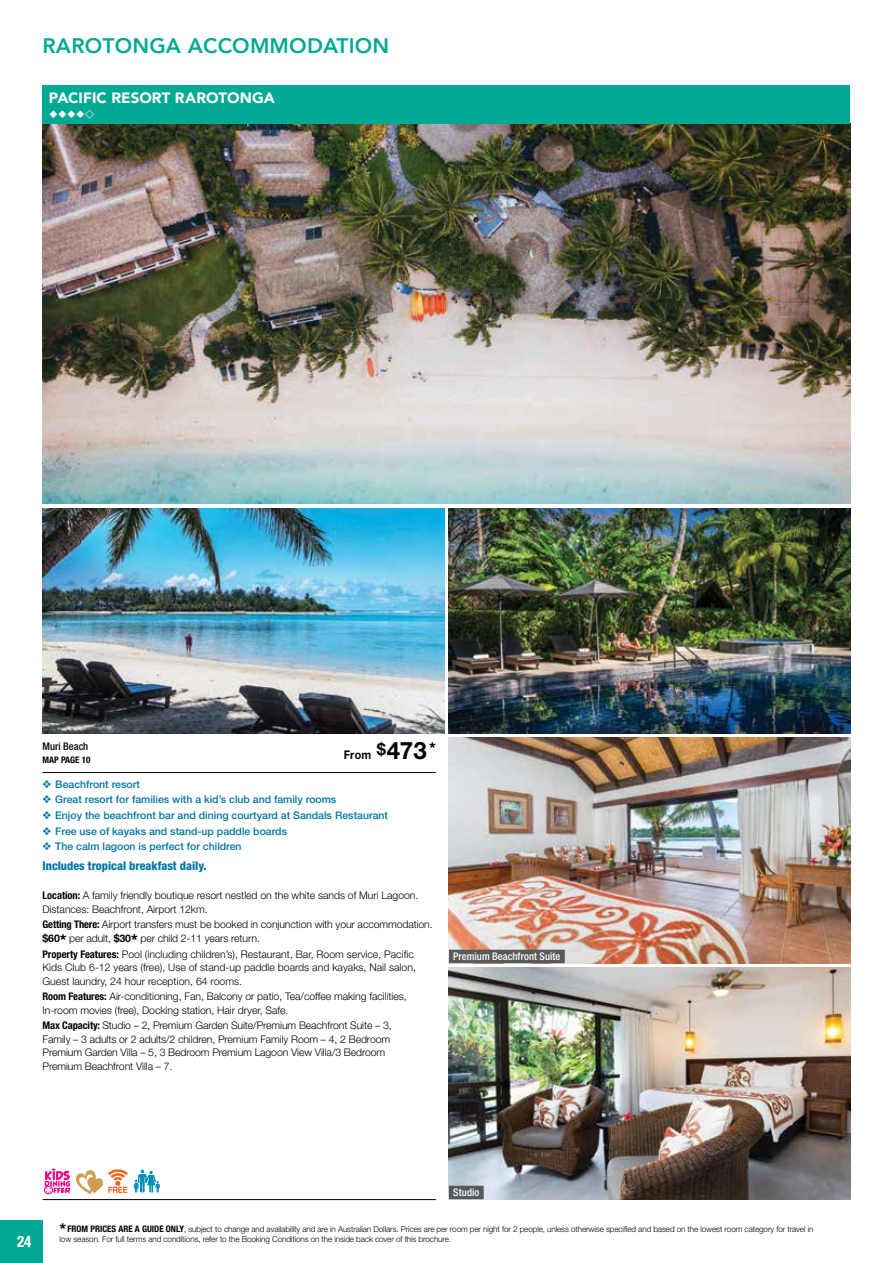
<style>
.page{position:relative;width:893px;height:1263px;background:#fff}
.page>*{position:absolute;margin:0;border:0;box-sizing:border-box;transform-origin:0 0}
.t1{font:800 21px "Avenir";letter-spacing:.01em;color:#00a994}
.t2{font:700 condensed 15.75px "Helvetica Neue LT Std";color:#fff;scale:.95 1}
.t3{font:900 15px "Avenir";letter-spacing:.005em;color:#fff}
.t4{font:800 condensed 12px "Helvetica Neue LT Std";color:#0076a3}
.t5{font:700 12px "Helvetica Neue LT Std";color:#000;scale:.9 1}
.t6{font:300 10.5px/13.5px "Helvetica Neue LT Std";letter-spacing:-.005em;color:#000}
.t7{font:500 10.5px "Helvetica Neue LT Std";color:#0076a3}
.t8{font:500 condensed 10.5px "Helvetica Neue LT Std";letter-spacing:.01em;color:#fff}
.t9{font:500 condensed 10.5px "Helvetica Neue LT Std";color:#000}
.t10{font:700 condensed 9px "Helvetica Neue LT Std";color:#000}
.t11{font:300 8.25px/9.9px "Helvetica Neue LT Std";letter-spacing:-.01em;color:#000}
.s1{font-size:24px}
.s2{font-weight:700;font-stretch:condensed}
.s3{font-weight:700}
.s4{font-weight:700;font-size:16.5px}
.s5{font-weight:700;font-stretch:condensed;font-size:9px}
</style>
<div class="page">
<div style="left:0;top:1220px;width:43px;height:43px;background:#00a994"></div>
<img style="left:449px;top:967px;width:401px;height:232px">
<img style="left:43px;top:123px;width:807px;height:381px">
<img style="left:449px;top:738px;width:401px;height:225px">
<div style="left:449px;top:1186px;width:35px;height:13px;background:#58595b"></div>
<div style="left:449px;top:950px;width:116px;height:13px;background:#58595b"></div>
<img style="left:449px;top:508px;width:401px;height:225px">
<img style="left:43px;top:508px;width:401px;height:225px">
<div style="left:43px;top:85px;width:807px;height:38px;background:#00a994"></div>
<hr style="left:43px;top:772px;width:393px;height:1px;background:#000">
<hr style="left:43px;top:1199px;width:393px;height:1px;background:#000">
<div style="left:44px;top:1186px;width:9px;height:8px;border:1px solid #ec0087;border-radius:50%"></div>
<svg style="left:45px;top:1168px;width:25px;height:25px"></svg>
<svg style="left:76px;top:1169px;width:84px;height:25px"></svg>
<h1 class="t1" style="left:43px;top:29px;width:348px">RAROTONGA ACCOMMODATION</h1>
<h3 class="t3" style="left:49px;top:85px;width:228px">PACIFIC RESORT RAROTONGA</h3>
<p class="t5" style="left:344px;top:747px;width:104px">From <sup>$</sup><span class="s1">473</span> <sup>*</sup></p>
<p class="t9" style="left:43px;top:739px;width:47px">Muri Beach</p>
<p class="t10" style="left:43px;top:754px;width:49px">MAP PAGE 10</p>
<p class="t7" style="left:43px;top:778px;width:99px">❖ Beachfront resort</p>
<p class="t7" style="left:43px;top:793px;width:295px">❖ Great resort for families with a kid’s club and family rooms</p>
<p class="t7" style="left:43px;top:809px;width:347px">❖ Enjoy the beachfront bar and dining courtyard at Sandals Restaurant</p>
<p class="t7" style="left:43px;top:825px;width:246px">❖ Free use of kayaks and stand-up paddle boards</p>
<p class="t7" style="left:43px;top:840px;width:201px">❖ The calm lagoon is perfect for children</p>
<p class="t4" style="left:43px;top:858px;width:166px">Includes tropical breakfast daily.</p>
<p class="t6" style="left:43px;top:889px;width:377px"><span class="s2">Location:</span> A family friendly boutique resort nestled on the white sands of Muri Lagoon.<br>Distances: Beachfront, Airport 12km.</p>
<p class="t6" style="left:43px;top:918px;width:392px"><span class="s2">Getting There:</span> Airport transfers must be booked in conjunction with your accommodation. <span class="s3">$60</span><span class="s4">*</span> per adult, <span class="s3">$30</span><span class="s4">*</span> per child 2-11 years return.</p>
<p class="t6" style="left:43px;top:947px;width:375px"><span class="s2">Property Features:</span> Pool (including children’s), Restaurant, Bar, Room service, Pacific<br>Kids Club 6-12 years (free), Use of stand-up paddle boards and kayaks, Nail salon,<br>Guest laundry, 24 hour reception, 64 rooms.</p>
<p class="t6" style="left:43px;top:989px;width:366px"><span class="s2">Room Features:</span> Air-conditioning, Fan, Balcony or patio, Tea/coffee making facilities,<br>In-room movies (free), Docking station, Hair dryer, Safe.</p>
<p class="t6" style="left:43px;top:1019px;width:351px"><span class="s2">Max Capacity:</span> Studio – 2, Premium Garden Suite/Premium Beachfront Suite – 3, Family – 3 adults or 2 adults/2 children, Premium Family Room – 4, 2 Bedroom Premium Garden Villa – 5, 3 Bedroom Premium Lagoon View Villa/3 Bedroom Premium Beachfront Villa – 7.</p>
<p class="t8" style="left:453px;top:950px;width:109px">Premium Beachfront Suite</p>
<h2 class="t2" style="left:17px;top:1232px;width:16px">24</h2>
<p class="t8" style="left:453px;top:1186px;width:28px">Studio</p>
<p class="t11" style="left:60px;top:1224px;width:755px"><span class="s4">*</span> <span class="s5">FROM PRICES ARE A GUIDE ONLY</span>, subject to change and availability and are in Australian Dollars. Prices are per room per night for 2 people, unless otherwise specified and based on the lowest room category for travel in low season. For full terms and conditions, refer to the Booking Conditions on the inside back cover of this brochure.</p>
</div>
